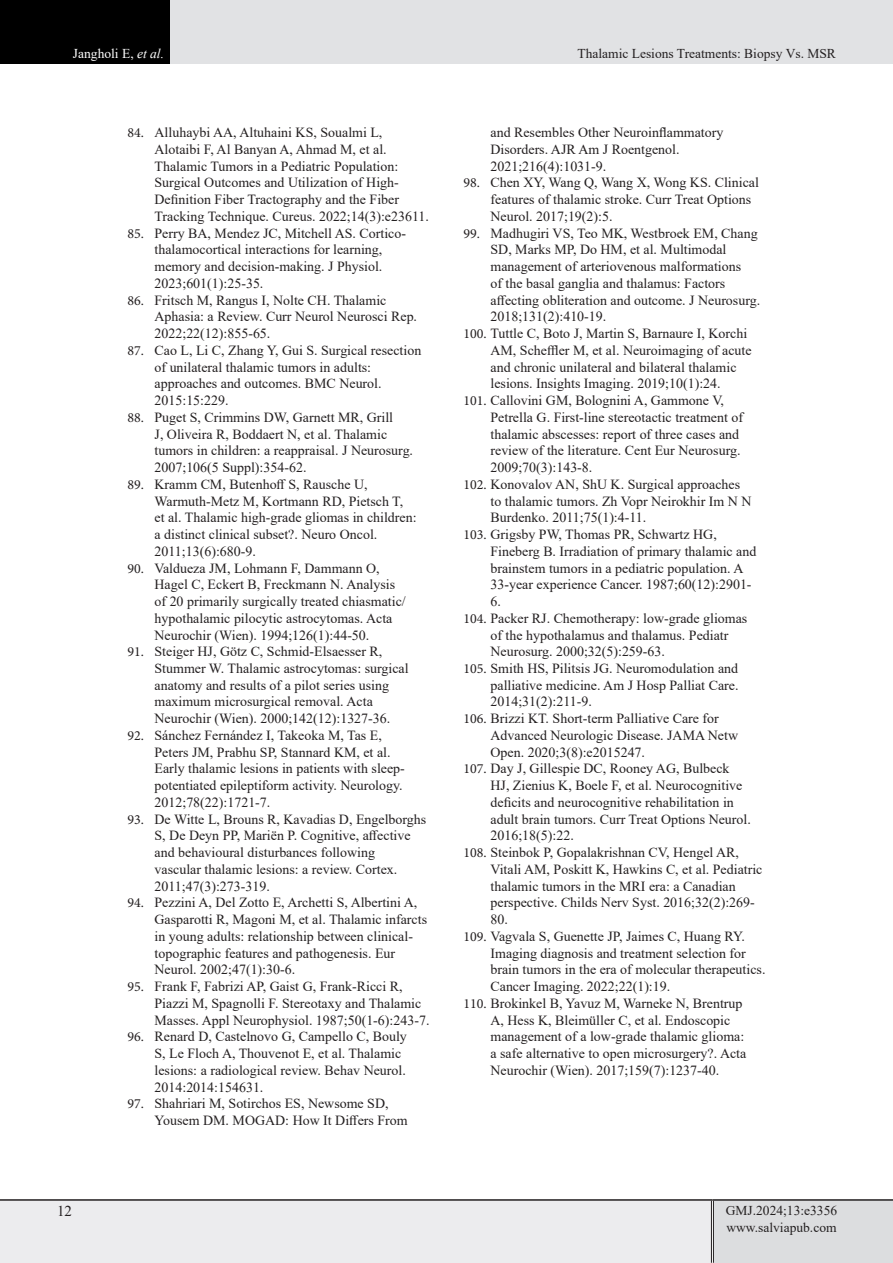
<style>
.page{position:relative;width:893px;height:1263px;background:#fff}
.page>*{position:absolute;margin:0;border:0;box-sizing:border-box;transform-origin:0 0}
.t1{font:15px "Times New Roman";color:#231f20}
.t2{font:13.95px/16.8px "Times New Roman";color:#231f20}
.lllllllllllllll{font:13.5px "Times New Roman";color:#231f20}
.t3{font:13.5px "Times New Roman";color:#fff}
.s1{font-style:italic}
.s2{font-family:"Minion Pro"}
</style>
<div class="page">
<div style="left:0;top:0;width:170px;height:64px;background:#000"></div>
<div style="left:170px;top:0;width:723px;height:64px;background:#e1e2e4"></div>
<div style="left:0;top:1200px;width:712px;height:63px;background:#ececee"></div>
<div style="left:712px;top:1200px;width:181px;height:63px;background:#dcdddf"></div>
<hr style="left:711px;top:1201px;width:3px;height:62px;background:#fff">
<hr style="left:711px;top:1201px;width:1px;height:62px;background:#231f20">
<hr style="left:713px;top:1201px;width:1px;height:62px;background:#231f20">
<hr style="left:0;top:1199px;width:712px;height:2px;background:#231f20">
<hr style="left:712px;top:1199px;width:181px;height:2px;background:#231f20">
<p class="t3" style="left:73px;top:44px;width:93px">Jangholi E, <span class="s1">et al.</span></p>
<p class="lllllllllllllll" style="left:577px;top:44px;width:260px">Thalamic Lesions Treatments: Biopsy Vs. MSR</p>
<p class="t2" style="left:155px;top:124px;width:276px;text-indent:-27px"><span class="s2">84.</span> Alluhaybi AA, Altuhaini KS, Soualmi L, Alotaibi F, Al Banyan A, Ahmad M, et al.<br>Thalamic Tumors in a Pediatric Population:<br>Surgical Outcomes and Utilization of High-Definition Fiber Tractography and the Fiber Tracking Technique. Cureus. 2022;14(3):e23611.</p>
<p class="t2" style="left:155px;top:224px;width:253px;text-indent:-27px"><span class="s2">85.</span> Perry BA, Mendez JC, Mitchell AS. Cortico‐ thalamocortical interactions for learning, memory and decision‐making. J Physiol.<br>2023;601(1):25-35.</p>
<p class="t2" style="left:155px;top:291px;width:264px;text-indent:-27px"><span class="s2">86.</span> Fritsch M, Rangus I, Nolte CH. Thalamic<br>Aphasia: a Review. Curr Neurol Neurosci Rep.<br>2022;22(12):855-65.</p>
<p class="t2" style="left:155px;top:341px;width:268px;text-indent:-27px"><span class="s2">87.</span> Cao L, Li C, Zhang Y, Gui S. Surgical resection of unilateral thalamic tumors in adults: approaches and outcomes. BMC Neurol.<br>2015:15:229.</p>
<p class="t2" style="left:155px;top:408px;width:260px;text-indent:-27px"><span class="s2">88.</span> Puget S, Crimmins DW, Garnett MR, Grill<br>J, Oliveira R, Boddaert N, et al. Thalamic tumors in children: a reappraisal. J Neurosurg.<br>2007;106(5 Suppl):354-62.</p>
<p class="t2" style="left:155px;top:475px;width:264px;text-indent:-27px"><span class="s2">89.</span> Kramm CM, Butenhoff S, Rausche U, Warmuth-Metz M, Kortmann RD, Pietsch T, et al. Thalamic high-grade gliomas in children: a distinct clinical subset?. Neuro Oncol.<br>2011;13(6):680-9.</p>
<p class="t2" style="left:155px;top:559px;width:253px;text-indent:-27px"><span class="s2">90.</span> Valdueza JM, Lohmann F, Dammann O, Hagel C, Eckert B, Freckmann N. Analysis of 20 primarily surgically treated chiasmatic/ hypothalamic pilocytic astrocytomas. Acta Neurochir (Wien). 1994;126(1):44-50.</p>
<p class="t2" style="left:155px;top:643px;width:256px;text-indent:-27px"><span class="s2">91.</span> Steiger HJ, Götz C, Schmid-Elsaesser R, Stummer W. Thalamic astrocytomas: surgical anatomy and results of a pilot series using maximum microsurgical removal. Acta Neurochir (Wien). 2000;142(12):1327-36.</p>
<p class="t2" style="left:155px;top:726px;width:252px;text-indent:-27px"><span class="s2">92.</span> Sánchez Fernández I, Takeoka M, Tas E, Peters JM, Prabhu SP, Stannard KM, et al.<br>Early thalamic lesions in patients with sleep&shy;potentiated epileptiform activity. Neurology.<br>2012;78(22):1721-7.</p>
<p class="t2" style="left:155px;top:810px;width:273px;text-indent:-27px"><span class="s2">93.</span> De Witte L, Brouns R, Kavadias D, Engelborghs S, De Deyn PP, Mariën P. Cognitive, affective and behavioural disturbances following<br>vascular thalamic lesions: a review. Cortex.<br>2011;47(3):273-319.</p>
<p class="t2" style="left:155px;top:894px;width:274px;text-indent:-27px"><span class="s2">94.</span> Pezzini A, Del Zotto E, Archetti S, Albertini A, Gasparotti R, Magoni M, et al. Thalamic infarcts in young adults: relationship between clinical&shy;topographic features and pathogenesis. Eur Neurol. 2002;47(1):30-6.</p>
<p class="t2" style="left:155px;top:977px;width:276px;text-indent:-27px"><span class="s2">95.</span> Frank F, Fabrizi AP, Gaist G, Frank-Ricci R,<br>Piazzi M, Spagnolli F. Stereotaxy and Thalamic<br>Masses. Appl Neurophysiol. 1987;50(1-6):243-7.</p>
<p class="t2" style="left:155px;top:1028px;width:254px;text-indent:-27px"><span class="s2">96.</span> Renard D, Castelnovo G, Campello C, Bouly S, Le Floch A, Thouvenot E, et al. Thalamic lesions: a radiological review. Behav Neurol.<br>2014:2014:154631.</p>
<p class="t2" style="left:155px;top:1095px;width:255px;text-indent:-27px"><span class="s2">97.</span> Shahriari M, Sotirchos ES, Newsome SD,<br>Yousem DM. MOGAD: How It Differs From</p>
<p class="t2" style="left:490px;top:124px;width:234px">and Resembles Other Neuroinflammatory<br>Disorders. AJR Am J Roentgenol.<br>2021;216(4):1031-9.</p>
<p class="t2" style="left:490px;top:174px;width:270px;text-indent:-27px"><span class="s2">98.</span> Chen XY, Wang Q, Wang X, Wong KS. Clinical features of thalamic stroke. Curr Treat Options<br>Neurol. 2017;19(2):5.</p>
<p class="t2" style="left:490px;top:224px;width:271px;text-indent:-27px"><span class="s2">99.</span> Madhugiri VS, Teo MK, Westbroek EM, Chang SD, Marks MP, Do HM, et al. Multimodal management of arteriovenous malformations<br>of the basal ganglia and thalamus: Factors affecting obliteration and outcome. J Neurosurg.<br>2018;131(2):410-19.</p>
<p class="t2" style="left:490px;top:325px;width:263px;text-indent:-27px"><span class="s2">100.</span> Tuttle C, Boto J, Martin S, Barnaure I, Korchi AM, Scheffler M, et al. Neuroimaging of acute and chronic unilateral and bilateral thalamic lesions. Insights Imaging. 2019;10(1):24.</p>
<p class="t2" style="left:490px;top:392px;width:254px;text-indent:-27px"><span class="s2">101.</span> Callovini GM, Bolognini A, Gammone V, Petrella G. First-line stereotactic treatment of thalamic abscesses: report of three cases and review of the literature. Cent Eur Neurosurg.<br>2009;70(3):143-8.</p>
<p class="t2" style="left:490px;top:475px;width:263px;text-indent:-27px"><span class="s2">102.</span> Konovalov AN, ShU K. Surgical approaches to thalamic tumors. Zh Vopr Neirokhir Im N N<br>Burdenko. 2011;75(1):4-11.</p>
<p class="t2" style="left:490px;top:525px;width:267px;text-indent:-27px"><span class="s2">103.</span> Grigsby PW, Thomas PR, Schwartz HG, Fineberg B. Irradiation of primary thalamic and brainstem tumors in a pediatric population. A 33‐year experience Cancer. 1987;60(12):2901- 6.</p>
<p class="t2" style="left:490px;top:609px;width:258px;text-indent:-27px"><span class="s2">104.</span> Packer RJ. Chemotherapy: low-grade gliomas of the hypothalamus and thalamus. Pediatr<br>Neurosurg. 2000;32(5):259-63.</p>
<p class="t2" style="left:490px;top:659px;width:249px;text-align:justify;text-indent:-27px"><span class="s2">105.</span> Smith HS, Pilitsis JG. Neuromodulation and palliative medicine. Am J Hosp Palliat Care.<br>2014;31(2):211-9.</p>
<p class="t2" style="left:490px;top:710px;width:249px;text-indent:-27px"><span class="s2">106.</span> Brizzi KT. Short-term Palliative Care for<br>Advanced Neurologic Disease. JAMA Netw<br>Open. 2020;3(8):e2015247.</p>
<p class="t2" style="left:490px;top:760px;width:262px;text-indent:-27px"><span class="s2">107.</span> Day J, Gillespie DC, Rooney AG, Bulbeck HJ, Zienius K, Boele F, et al. Neurocognitive deficits and neurocognitive rehabilitation in adult brain tumors. Curr Treat Options Neurol.<br>2016;18(5):22.</p>
<p class="t2" style="left:490px;top:844px;width:273px;text-indent:-27px"><span class="s2">108.</span> Steinbok P, Gopalakrishnan CV, Hengel AR, Vitali AM, Poskitt K, Hawkins C, et al. Pediatric thalamic tumors in the MRI era: a Canadian perspective. Childs Nerv Syst. 2016;32(2):269- 80.</p>
<p class="t2" style="left:490px;top:927px;width:276px;text-indent:-27px"><span class="s2">109.</span> Vagvala S, Guenette JP, Jaimes C, Huang RY.<br>Imaging diagnosis and treatment selection for brain tumors in the era of molecular therapeutics.<br>Cancer Imaging. 2022;22(1):19.</p>
<p class="t2" style="left:490px;top:994px;width:257px;text-indent:-27px"><span class="s2">110.</span> Brokinkel B, Yavuz M, Warneke N, Brentrup A, Hess K, Bleimüller C, et al. Endoscopic management of a low-grade thalamic glioma: a safe alternative to open microsurgery?. Acta Neurochir (Wien). 2017;159(7):1237-40.</p>
<p class="t1" style="left:57px;top:1201px;width:16px">12</p>
<p class="lllllllllllllll" style="left:726px;top:1201px;width:113px">GMJ.2024;13:e3356</p>
<p class="lllllllllllllll" style="left:726px;top:1217px;width:112px">www.salviapub.com</p>
</div>
